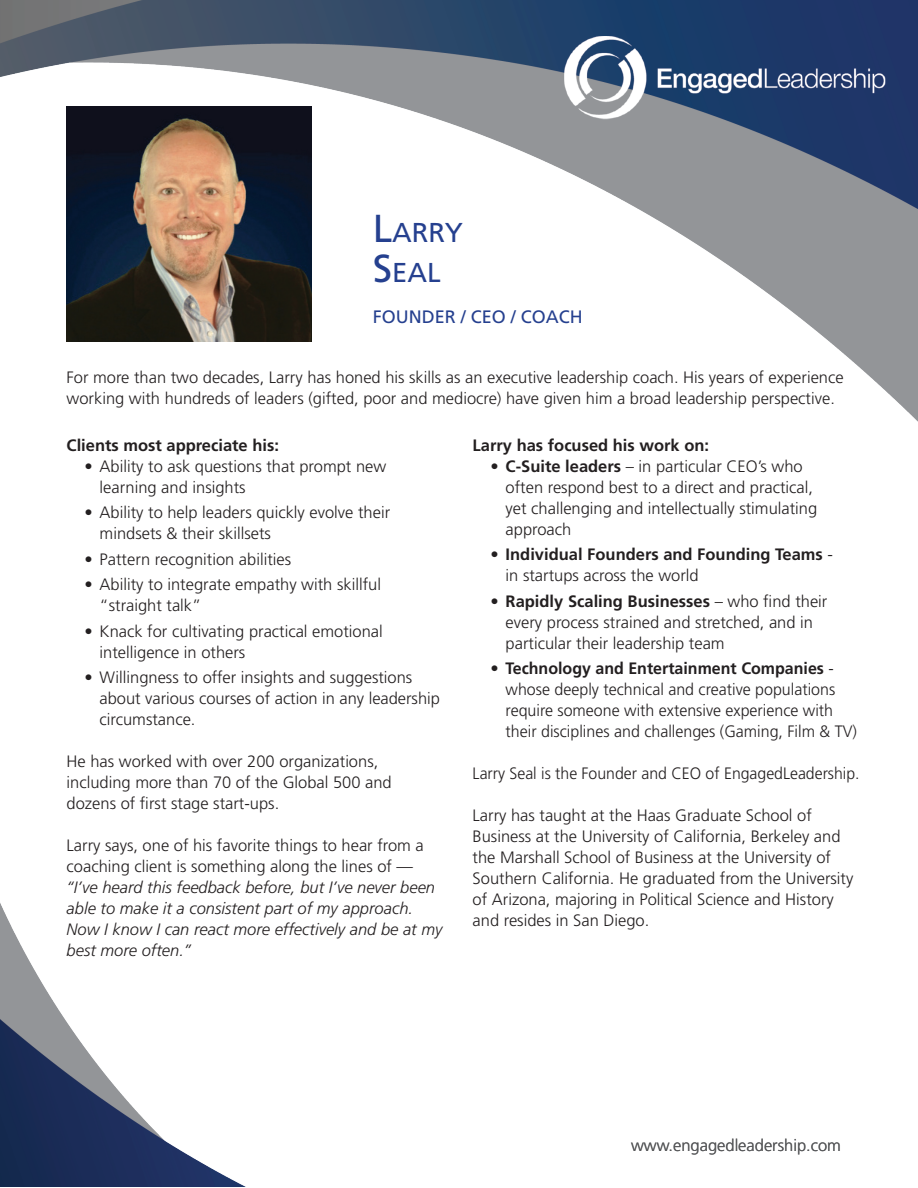
<style>
.page{position:relative;width:918px;height:1188px;background:#fff}
.page>*{position:absolute;margin:0;border:0;box-sizing:border-box;transform-origin:0 0}
.t1{font:27.3px "Frutiger";color:#25408f}
.t2{font:18px "Frutiger";color:#25408f}
.Client_Testimonial{font:300 16.5px/21px "Frutiger";color:#231f20}
.Client_Testimonial-2{font:italic 300 16.5px/21px "Frutiger";color:#231f20}
.Client_Testimonial-3{font:700 16.5px/21px "Frutiger";color:#231f20}
.Client_Testimonial-4{font:300 16.5px "Frutiger";color:#231f20;scale:.96 1}
.t3{font:300 16.5px "Frutiger";color:#58595b}
.s1{font-size:39px}
.s2{font-style:normal}
.s3{font-weight:700}
.s4{font-weight:300}
</style>
<div class="page">
<img style="left:0;top:0;width:918px;height:1187px">
<img style="left:67px;top:106px;width:244px;height:236px">
<p class="t1" style="left:373px;top:216px;width:92px"><span class="s1">L</span>ARRY</p>
<p class="t1" style="left:373px;top:257px;width:67px"><span class="s1">S</span>EAL</p>
<p class="t2" style="left:373px;top:307px;width:212px">FOUNDER / CEO / COACH</p>
<p class="Client_Testimonial" style="left:67px;top:367px;width:779px">For more than two decades, Larry has honed his skills as an executive leadership coach. His years of experience working with hundreds of leaders (gifted, poor and mediocre) have given him a broad leadership perspective.</p>
<p class="Client_Testimonial-3" style="left:67px;top:434px;width:214px">Clients most appreciate his:</p>
<p class="Client_Testimonial" style="left:100px;top:456px;width:288px;text-indent:-15px">• Ability to ask questions that prompt new learning and insights</p>
<p class="Client_Testimonial" style="left:100px;top:502px;width:292px;text-indent:-15px">• Ability to help leaders quickly evolve their mindsets &amp; their skillsets</p>
<p class="Client_Testimonial" style="left:85px;top:549px;width:208px">• Pattern recognition abilities</p>
<p class="Client_Testimonial" style="left:100px;top:574px;width:283px;text-indent:-15px">• Ability to integrate empathy with skillful “straight talk”</p>
<p class="Client_Testimonial" style="left:100px;top:621px;width:285px;text-indent:-15px">• Knack for cultivating practical emotional intelligence in others</p>
<p class="Client_Testimonial" style="left:100px;top:667px;width:342px;text-indent:-15px">• Willingness to offer insights and suggestions about various courses of action in any leadership circumstance.</p>
<p class="Client_Testimonial" style="left:67px;top:751px;width:327px">He has worked with over 200 organizations, including more than 70 of the Global 500 and dozens of first stage start-ups.</p>
<p class="Client_Testimonial-2" style="left:67px;top:835px;width:377px"><span class="s2">Larry says, one of his favorite things to hear from a coaching client is something along the lines of — </span>“I’ve heard this feedback before, but I’ve never been able to make it a consistent part of my approach.<br>Now I know I can react more effectively and be at my best more often.”</p>
<p class="Client_Testimonial-3" style="left:473px;top:434px;width:238px">Larry has focused his work on:</p>
<p class="Client_Testimonial" style="left:506px;top:456px;width:313px;text-indent:-15px">• <span class="s3">C-Suite leaders</span> – in particular CEO’s who often respond best to a direct and practical, yet challenging and intellectually stimulating approach</p>
<p class="Client_Testimonial-3" style="left:506px;top:544px;width:329px;text-indent:-15px"><span class="s4">•</span> Individual Founders and Founding Teams <span class="s4">- in startups across the world</span></p>
<p class="Client_Testimonial" style="left:506px;top:591px;width:323px;text-indent:-15px">• <span class="s3">Rapidly Scaling Businesses</span> – who find their every process strained and stretched, and in particular their leadership team</p>
<p class="Client_Testimonial" style="left:506px;top:658px;width:353px;text-indent:-15px">• <span class="s3">Technology and Entertainment Companies</span> - whose deeply technical and creative populations require someone with extensive experience with their disciplines and challenges (Gaming, Film &amp; TV)</p>
<p class="Client_Testimonial-4" style="left:473px;top:764px;width:405px">Larry Seal is the Founder and CEO of EngagedLeadership.</p>
<p class="Client_Testimonial" style="left:473px;top:805px;width:382px">Larry has taught at the Haas Graduate School of Business at the University of California, Berkeley and the Marshall School of Business at the University of Southern California. He graduated from the University of Arizona, majoring in Political Science and History and resides in San Diego.</p>
<p class="t3" style="left:631px;top:1136px;width:211px">www.engagedleadership.com</p>
</div>
